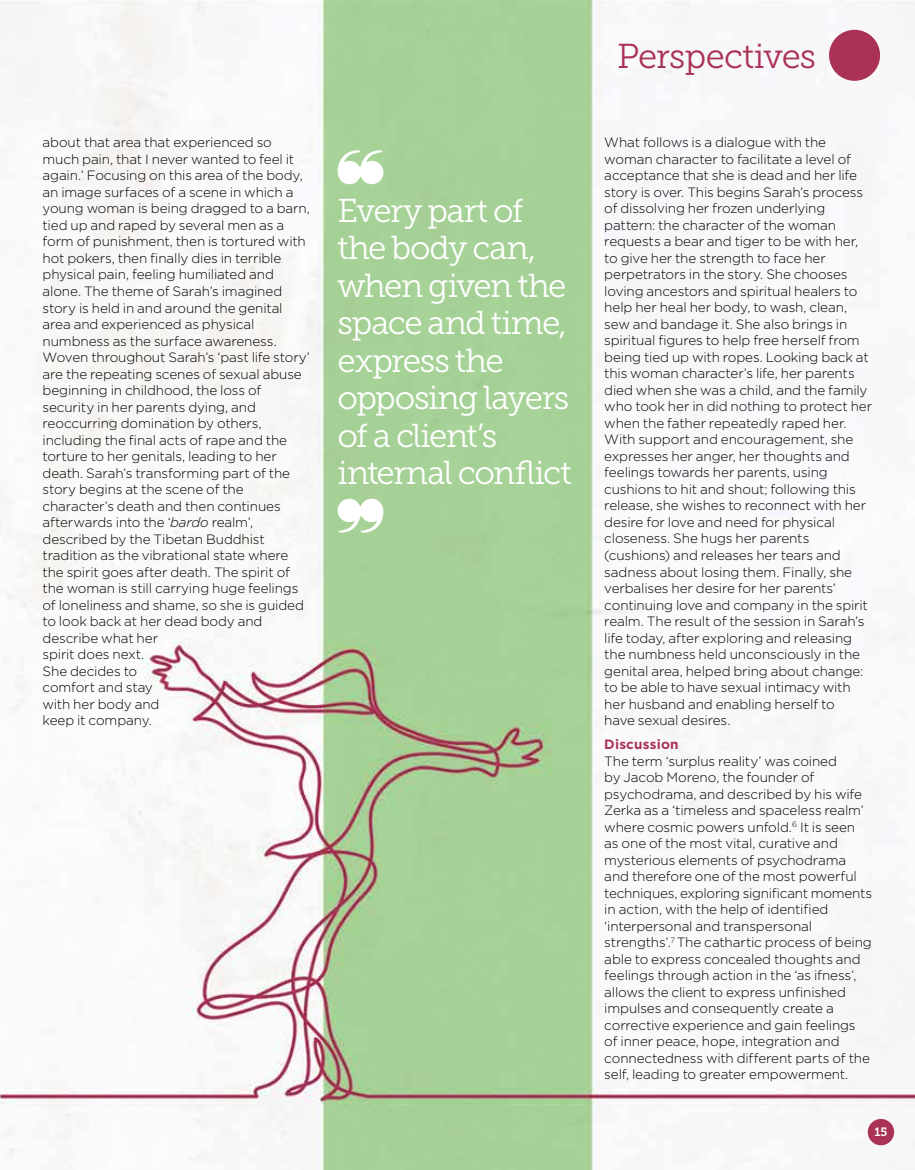
<style>
.page{position:relative;width:915px;height:1170px;background:#fff}
.page>*{position:absolute;margin:0;border:0;box-sizing:border-box;transform-origin:0 0}
.t1{font:34.5px "Museo Slab 300";letter-spacing:-.02em;color:#aa3255}
.t2{font:33px/37.5px "Museo Slab 300";letter-spacing:-.04em;color:#fff}
.t3{font:300 13.5px/16.5px "Gotham";letter-spacing:-.01em;color:#000}
.t4{font:700 13.5px "Gotham";letter-spacing:.015em;color:#aa3255}
.t5{font:12px "Museo Slab 700";color:#fff}
.s1{font-style:italic}
</style>
<div class="page">
<img style="left:0;top:1px;width:914px;height:1168px">
<div style="left:828px;top:30px;width:51px;height:51px;background:#aa3255;border-radius:50%"></div>
<svg style="left:337px;top:150px;width:46px;height:34px"></svg>
<svg style="left:337px;top:498px;width:46px;height:34px"></svg>
<div style="left:867px;top:1118px;width:26px;height:27px;background:#aa3255;border-radius:50%"></div>
<h1 class="t1" style="left:617px;top:38px;width:200px">Perspectives</h1>
<p class="t3" style="left:43px;top:134px;width:269px">about that area that experienced so much pain, that I never wanted to feel it again.’ Focusing on this area of the body, an image surfaces of a scene in which a young woman is being dragged to a barn, tied up and raped by several men as a form of punishment, then is tortured with hot pokers, then finally dies in terrible physical pain, feeling humiliated and alone. The theme of Sarah’s imagined story is held in and around the genital area and experienced as physical numbness as the surface awareness.<br>Woven throughout Sarah’s ‘past life story’ are the repeating scenes of sexual abuse beginning in childhood, the loss of security in her parents dying, and reoccurring domination by others, including the final acts of rape and the torture to her genitals, leading to her death. Sarah’s transforming part of the story begins at the scene of the character’s death and then continues afterwards into the ‘<span class="s1">bardo</span> realm’, described by the Tibetan Buddhist tradition as the vibrational state where the spirit goes after death. The spirit of the woman is still carrying huge feelings of loneliness and shame, so she is guided to look back at her dead body and describe what her<br>spirit does next.<br>She decides to<br>comfort and stay<br>with her body and<br>keep it company.</p>
<p class="t3" style="left:604px;top:134px;width:269px">What follows is a dialogue with the woman character to facilitate a level of acceptance that she is dead and her life story is over. This begins Sarah’s process of dissolving her frozen underlying pattern: the character of the woman requests a bear and tiger to be with her, to give her the strength to face her perpetrators in the story. She chooses loving ancestors and spiritual healers to help her heal her body, to wash, clean, sew and bandage it. She also brings in spiritual figures to help free herself from being tied up with ropes. Looking back at this woman character’s life, her parents died when she was a child, and the family who took her in did nothing to protect her when the father repeatedly raped her.<br>With support and encouragement, she expresses her anger, her thoughts and feelings towards her parents, using cushions to hit and shout; following this release, she wishes to reconnect with her desire for love and need for physical closeness. She hugs her parents (cushions) and releases her tears and sadness about losing them. Finally, she verbalises her desire for her parents’ continuing love and company in the spirit realm. The result of the session in Sarah’s life today, after exploring and releasing the numbness held unconsciously in the genital area, helped bring about change: to be able to have sexual intimacy with her husband and enabling herself to<br>have sexual desires.</p>
<p class="t4" style="left:604px;top:736px;width:76px">Discussion</p>
<p class="t3" style="left:604px;top:752px;width:269px">The term ‘surplus reality’ was coined<br>by Jacob Moreno, the founder of psychodrama, and described by his wife Zerka as a ‘timeless and spaceless realm’ where cosmic powers unfold.<sup>6</sup> It is seen as one of the most vital, curative and mysterious elements of psychodrama and therefore one of the most powerful techniques, exploring significant moments in action, with the help of identified ‘interpersonal and transpersonal strengths’.<sup>7</sup> The cathartic process of being able to express concealed thoughts and feelings through action in the ‘as ifness’, allows the client to express unfinished impulses and consequently create a corrective experience and gain feelings of inner peace, hope, integration and connectedness with different parts of the self, leading to greater empowerment.</p>
<h2 class="t2" style="left:337px;top:192px;width:235px">Every part of the body can, when given the space and time, express the opposing layers of a client’s internal conflict</h2>
<p class="t5" style="left:874px;top:1124px;width:15px">15</p>
</div>
